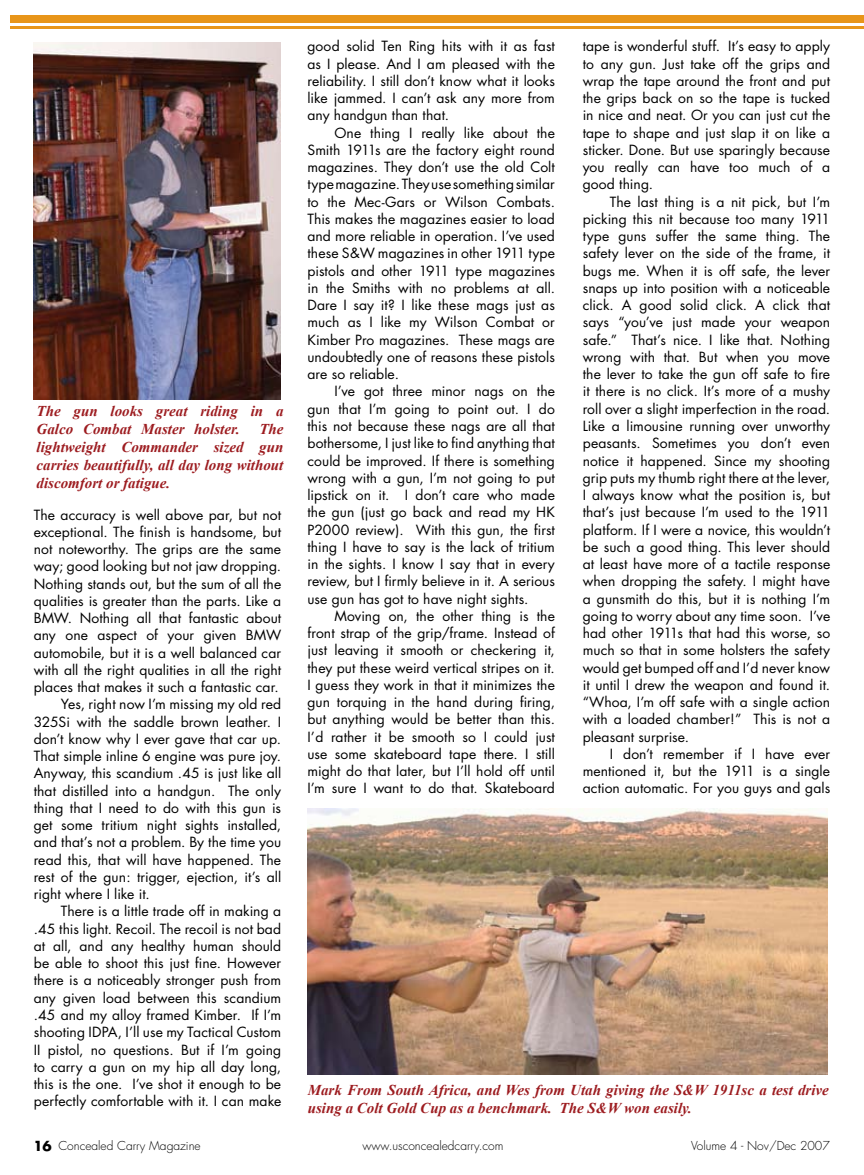
<style>
.page{position:relative;width:864px;height:1175px;background:#fff}
.page>*{position:absolute;margin:0;border:0;box-sizing:border-box;transform-origin:0 0}
.t1{font:italic 700 15px/18px "Times New Roman";color:#9d1c20}
.t2{font:13.65px/17.2px "Futura";letter-spacing:.005em;color:#000;text-align:justify}
.t3{font:300 12px "Futura";color:#000}
.s1{font-weight:700;font-size:13.5px}
</style>
<div class="page">
<div style="left:10px;top:15px;width:854px;height:7px;background:#e89519"></div>
<hr style="left:10px;top:26px;width:854px;height:2px;background:#e89519">
<img style="left:34px;top:42px;width:246px;height:358px">
<img style="left:308px;top:808px;width:520px;height:266px">
<p class="t1" style="left:37px;top:401px;width:248px">The gun looks great riding in a<br>Galco Combat Master holster.</p>
<p class="t1" style="left:37px;top:419px;width:248px;text-align:justify;text-indent:223px">The lightweight Commander sized gun carries beautifully, all day long without discomfort or fatigue.</p>
<p class="t2" style="left:34px;top:506px;width:249px">The accuracy is well above par, but not</p>
<p class="t2" style="left:34px;top:523px;width:249px">exceptional. The finish is handsome, but</p>
<p class="t2" style="left:34px;top:540px;width:249px">not noteworthy. The grips are the same</p>
<p class="t2" style="left:34px;top:558px;width:249px">way; good looking but not jaw dropping.</p>
<p class="t2" style="left:34px;top:575px;width:249px">Nothing stands out, but the sum of all the</p>
<p class="t2" style="left:34px;top:592px;width:249px">qualities is greater than the parts. Like a</p>
<p class="t2" style="left:34px;top:609px;width:249px">BMW. Nothing all that fantastic about</p>
<p class="t2" style="left:34px;top:627px;width:249px">any one aspect of your given BMW</p>
<p class="t2" style="left:34px;top:644px;width:249px">automobile, but it is a well balanced car</p>
<p class="t2" style="left:34px;top:661px;width:249px">with all the right qualities in all the right</p>
<p class="t2" style="left:34px;top:678px;width:246px">places that makes it such a fantastic car.</p>
<p class="t2" style="left:61px;top:696px;width:222px">Yes, right now I’m missing my old red</p>
<p class="t2" style="left:34px;top:713px;width:249px">325Si with the saddle brown leather. I</p>
<p class="t2" style="left:34px;top:730px;width:249px">don’t know why I ever gave that car up.</p>
<p class="t2" style="left:34px;top:747px;width:249px">That simple inline 6 engine was pure joy.</p>
<p class="t2" style="left:34px;top:765px;width:249px">Anyway, this scandium .45 is just like all</p>
<p class="t2" style="left:34px;top:782px;width:249px">that distilled into a handgun. The only</p>
<p class="t2" style="left:34px;top:799px;width:249px">thing that I need to do with this gun is</p>
<p class="t2" style="left:34px;top:816px;width:249px">get some tritium night sights installed,</p>
<p class="t2" style="left:34px;top:834px;width:249px">and that’s not a problem. By the time you</p>
<p class="t2" style="left:34px;top:851px;width:249px">read this, that will have happened. The</p>
<p class="t2" style="left:34px;top:868px;width:249px">rest of the gun: trigger, ejection, it’s all</p>
<p class="t2" style="left:34px;top:885px;width:118px">right where I like it.</p>
<p class="t2" style="left:61px;top:903px;width:222px">There is a little trade off in making a</p>
<p class="t2" style="left:34px;top:920px;width:249px">.45 this light. Recoil. The recoil is not bad</p>
<p class="t2" style="left:34px;top:937px;width:249px">at all, and any healthy human should</p>
<p class="t2" style="left:34px;top:954px;width:249px">be able to shoot this just fine. However</p>
<p class="t2" style="left:34px;top:972px;width:249px">there is a noticeably stronger push from</p>
<p class="t2" style="left:34px;top:989px;width:249px">any given load between this scandium</p>
<p class="t2" style="left:34px;top:1006px;width:249px">.45 and my alloy framed Kimber. If I’m</p>
<p class="t2" style="left:34px;top:1023px;width:249px">shooting IDPA, I’ll use my Tactical Custom</p>
<p class="t2" style="left:34px;top:1041px;width:249px">II pistol, no questions. But if I’m going</p>
<p class="t2" style="left:34px;top:1058px;width:249px">to carry a gun on my hip all day long,</p>
<p class="t2" style="left:34px;top:1075px;width:249px">this is the one. I’ve shot it enough to be</p>
<p class="t2" style="left:34px;top:1092px;width:249px">perfectly comfortable with it. I can make</p>
<p class="t2" style="left:308px;top:38px;width:249px">good solid Ten Ring hits with it as fast as I please. And I am pleased with the reliability. I still don’t know what it looks like jammed. I can’t ask any more from any handgun than that.</p>
<p class="t2" style="left:308px;top:124px;width:249px;text-indent:27px">One thing I really like about the Smith 1911s are the factory eight round magazines. They don’t use the old Colt type magazine. They use something similar to the Mec-Gars or Wilson Combats.<br>This makes the magazines easier to load and more reliable in operation. I’ve used these S&amp;W magazines in other 1911 type pistols and other 1911 type magazines in the Smiths with no problems at all.<br>Dare I say it? I like these mags just as much as I like my Wilson Combat or Kimber Pro magazines. These mags are undoubtedly one of reasons these pistols are so reliable.</p>
<p class="t2" style="left:308px;top:383px;width:249px;text-indent:27px">I’ve got three minor nags on the gun that I’m going to point out. I do this not because these nags are all that bothersome, I just like to find anything that could be improved. If there is something wrong with a gun, I’m not going to put lipstick on it. I don’t care who made the gun (just go back and read my H K P2000 review). With this gun, the first thing I have to say is the lack of tritium in the sights. I know I say that in every review, but I firmly believe in it. A serious use gun has got to have night sights.</p>
<p class="t2" style="left:308px;top:607px;width:249px;text-indent:27px">Moving on, the other thing is the front strap of the grip/frame. Instead of just leaving it smooth or checkering it, they put these weird vertical stripes on it.<br>I guess they work in that it minimizes the gun torquing in the hand during firing, but anything would be better than this.<br>I’d rather it be smooth so I could just use some skateboard tape there. I still might do that later, but I’ll hold off until I’m sure I want to do that. Skateboard</p>
<p class="t2" style="left:583px;top:38px;width:249px">tape is wonderful stuff. It’s easy to apply to any gun. Just take off the grips and wrap the tape around the front and put the grips back on so the tape is tucked in nice and neat. Or you can just cut the tape to shape and just slap it on like a sticker. Done. But use sparingly because you really can have too much of a good thing.</p>
<p class="t2" style="left:583px;top:193px;width:249px;text-indent:27px">The last thing is a nit pick, but I’m picking this nit because too many 1911 type guns suffer the same thing. The safety lever on the side of the frame, it bugs me. When it is off safe, the lever snaps up into position with a noticeable click. A good solid click. A click that says “you’ve just made your weapon safe.” That’s nice. I like that. Nothing wrong with that. But when you move the lever to take the gun off safe to fire it there is no click. It’s more of a mushy roll over a slight imperfection in the road.<br>Like a limousine running over unworthy peasants. Sometimes you don’t even notice it happened. Since my shooting grip puts my thumb right there at the lever, I always know what the position is, but that’s just because I’m used to the 1911 platform. If I were a novice, this wouldn’t be such a good thing. This lever should at least have more of a tactile response when dropping the safety. I might have a gunsmith do this, but it is nothing I’m going to worry about any time soon. I’ve had other 1911s that had this worse, so much so that in some holsters the safety would get bumped off and I’d never know it until I drew the weapon and found it. “Whoa, I’m off safe with a single action with a loaded chamber!” This is not a pleasant surprise.</p>
<p class="t2" style="left:583px;top:745px;width:249px;text-indent:27px">I don’t remember if I have ever mentioned it, but the 1911 is a single action automatic. For you guys and gals</p>
<p class="t1" style="left:308px;top:1080px;width:523px">Mark From South Africa, and Wes from Utah giving the S&amp;W 1911sc a test drive using a Colt Gold Cup as a benchmark. The S&amp;W won easily.</p>
<p class="t3" style="left:33px;top:1138px;width:169px"><span class="s1">16</span> Concealed Carry Magazine</p>
<p class="t3" style="left:362px;top:1138px;width:143px">www.usconcealedcarry.com</p>
<p class="t3" style="left:691px;top:1138px;width:140px">Volume 4 - Nov/Dec 2007</p>
</div>
